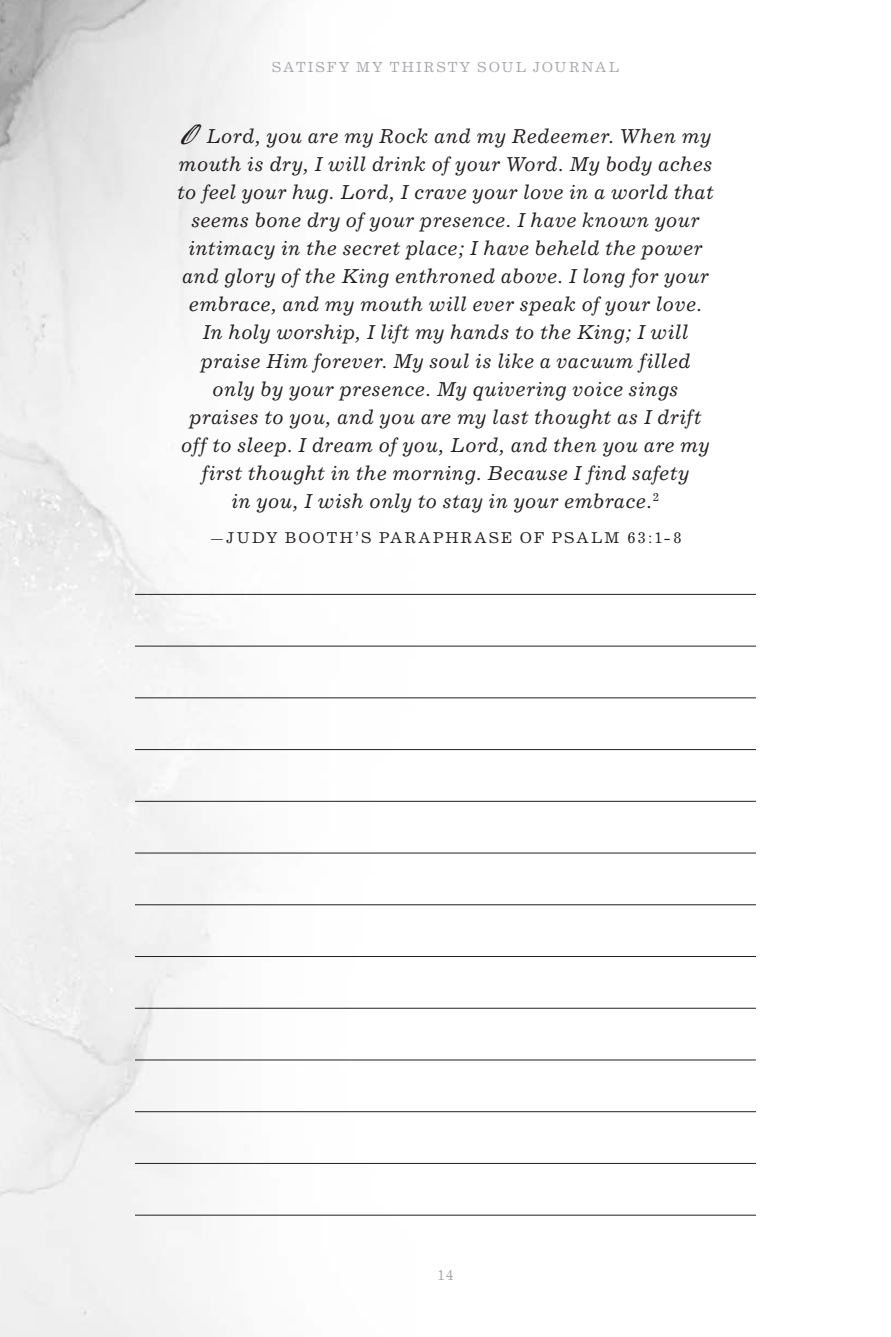
<style>
.page{position:relative;width:891px;height:1337px;background:#fff}
.page>*{position:absolute;margin:0;border:0;box-sizing:border-box;transform-origin:0 0}
.t1{font:italic 20.25px/28.1px "Excelsior";letter-spacing:.015em;color:#231f20;text-align:center}
.t2{font:15.75px "Excelsior";letter-spacing:.13em;color:#231f20}
.t3{font:14.62px "Excelsior";letter-spacing:.125em;color:#a8a9ad}
.s1{font-family:"American Scribe";font-style:normal;font-size:33.75px}
</style>
<div class="page">
<img style="left:0;top:0;width:756px;height:1336px">
<hr style="left:135px;top:594px;width:621px;height:1px;background:#231f20">
<hr style="left:135px;top:645px;width:621px;height:1px;background:#231f20">
<hr style="left:135px;top:697px;width:621px;height:1px;background:#231f20">
<hr style="left:135px;top:749px;width:621px;height:1px;background:#231f20">
<hr style="left:135px;top:801px;width:621px;height:1px;background:#231f20">
<hr style="left:135px;top:852px;width:621px;height:1px;background:#231f20">
<hr style="left:135px;top:904px;width:621px;height:1px;background:#231f20">
<hr style="left:135px;top:956px;width:621px;height:1px;background:#231f20">
<hr style="left:135px;top:1007px;width:621px;height:1px;background:#231f20">
<hr style="left:135px;top:1059px;width:621px;height:1px;background:#231f20">
<hr style="left:135px;top:1111px;width:621px;height:1px;background:#231f20">
<hr style="left:135px;top:1163px;width:621px;height:1px;background:#231f20">
<hr style="left:135px;top:1214px;width:621px;height:1px;background:#231f20">
<p class="t3" style="left:272px;top:59px;width:349px">SATISFY MY THIRSTY SOUL JOURNAL</p>
<p class="t1" style="left:177px;top:122px;width:538px"><span class="s1">O</span> Lord, you are my Rock and my Redeemer. When my mouth is dry, I will drink of your Word. My body aches to feel your hug. Lord, I crave your love in a world that seems bone dry of your presence. I have known your intimacy in the secret place; I have beheld the power and glory of the King enthroned above. I long for your embrace, and my mouth will ever speak of your love.<br>In holy worship, I lift my hands to the King; I will praise Him forever. My soul is like a vacuum filled only by your presence. My quivering voice sings praises to you, and you are my last thought as I drift off to sleep. I dream of you, Lord, and then you are my first thought in the morning. Because I find safety<br>in you, I wish only to stay in your embrace.<sup>2</sup></p>
<p class="t2" style="left:209px;top:528px;width:474px">—JUDY BOOTH’S PARAPHRASE OF PSALM 63:1-8</p>
<p class="t3" style="left:437px;top:1266px;width:18px">14</p>
</div>
